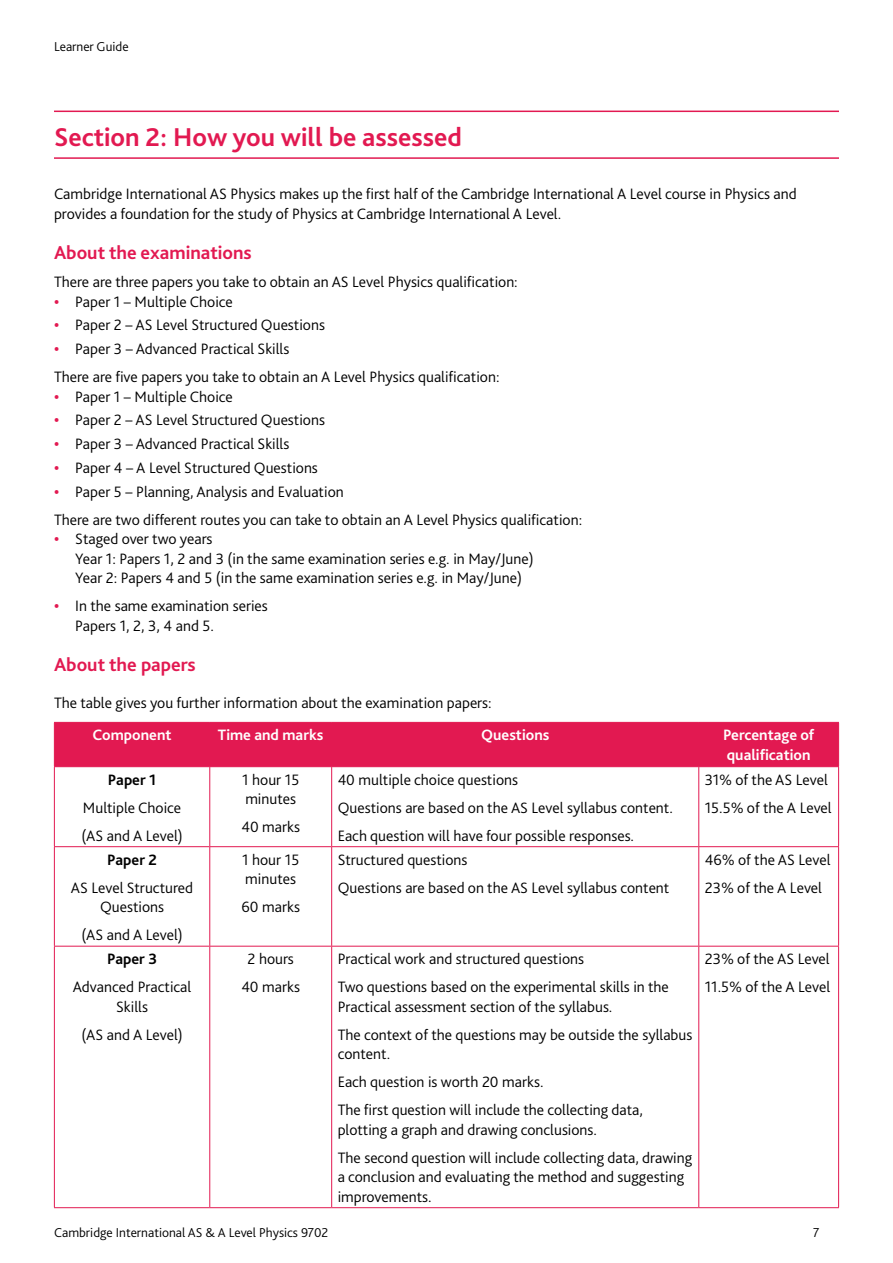
<style>
.page{position:relative;width:893px;height:1263px;background:#fff}
.page>*{position:absolute;margin:0;border:0;box-sizing:border-box;transform-origin:0 0}
.t1{font:700 27px "Bliss Pro";color:#e21951}
.t2{font:700 19.5px "Bliss Pro";color:#e21951}
.t3{font:300 15.75px/28px "Bliss Pro";color:#000}
.t4{font:700 15.75px/19.5px "Bliss Pro";color:#fff}
.t5{font:700 15.75px "Bliss Pro";color:#000}
.t6{font:300 13.5px "Bliss Pro";color:#000}
.s1{font-weight:700;color:#e21951}
</style>
<div class="page">
<div style="left:55px;top:723px;width:783px;height:43px;background:#e21951"></div>
<hr style="left:54px;top:722px;width:156px;height:1px;background:#e21951">
<hr style="left:54px;top:723px;width:1px;height:43px;background:#e21951">
<hr style="left:210px;top:722px;width:122px;height:1px;background:#e21951">
<hr style="left:209px;top:723px;width:1px;height:43px;background:#e21951">
<hr style="left:332px;top:722px;width:367px;height:1px;background:#e21951">
<hr style="left:331px;top:723px;width:1px;height:43px;background:#e21951">
<hr style="left:699px;top:722px;width:140px;height:1px;background:#e21951">
<hr style="left:698px;top:723px;width:1px;height:43px;background:#e21951">
<hr style="left:838px;top:723px;width:1px;height:43px;background:#e21951">
<hr style="left:54px;top:766px;width:156px;height:1px;background:#e21951">
<hr style="left:54px;top:767px;width:1px;height:79px;background:#e21951">
<hr style="left:210px;top:766px;width:122px;height:1px;background:#e21951">
<hr style="left:209px;top:767px;width:1px;height:79px;background:#e21951">
<hr style="left:332px;top:766px;width:367px;height:1px;background:#e21951">
<hr style="left:331px;top:767px;width:1px;height:79px;background:#e21951">
<hr style="left:699px;top:766px;width:140px;height:1px;background:#e21951">
<hr style="left:698px;top:767px;width:1px;height:79px;background:#e21951">
<hr style="left:838px;top:767px;width:1px;height:79px;background:#e21951">
<hr style="left:54px;top:846px;width:156px;height:1px;background:#e21951">
<hr style="left:54px;top:847px;width:1px;height:99px;background:#e21951">
<hr style="left:210px;top:846px;width:122px;height:1px;background:#e21951">
<hr style="left:209px;top:847px;width:1px;height:99px;background:#e21951">
<hr style="left:332px;top:846px;width:367px;height:1px;background:#e21951">
<hr style="left:331px;top:847px;width:1px;height:99px;background:#e21951">
<hr style="left:699px;top:846px;width:140px;height:1px;background:#e21951">
<hr style="left:698px;top:847px;width:1px;height:99px;background:#e21951">
<hr style="left:838px;top:847px;width:1px;height:99px;background:#e21951">
<hr style="left:54px;top:946px;width:156px;height:1px;background:#e21951">
<hr style="left:54px;top:946px;width:1px;height:261px;background:#e21951">
<hr style="left:210px;top:946px;width:122px;height:1px;background:#e21951">
<hr style="left:209px;top:946px;width:1px;height:261px;background:#e21951">
<hr style="left:332px;top:946px;width:367px;height:1px;background:#e21951">
<hr style="left:331px;top:946px;width:1px;height:261px;background:#e21951">
<hr style="left:699px;top:946px;width:140px;height:1px;background:#e21951">
<hr style="left:698px;top:946px;width:1px;height:261px;background:#e21951">
<hr style="left:838px;top:946px;width:1px;height:261px;background:#e21951">
<hr style="left:54px;top:1207px;width:156px;height:1px;background:#e21951">
<hr style="left:210px;top:1207px;width:122px;height:1px;background:#e21951">
<hr style="left:332px;top:1207px;width:367px;height:1px;background:#e21951">
<hr style="left:699px;top:1207px;width:140px;height:1px;background:#e21951">
<hr style="left:54px;top:111px;width:785px;height:1px;background:#e21951">
<hr style="left:54px;top:157px;width:785px;height:2px;background:#e21951">
<p class="t6" style="left:54px;top:38px;width:76px">Learner Guide</p>
<h1 class="t1" style="left:54px;top:120px;width:409px">Section 2: How you will be assessed</h1>
<p class="t3" style="left:54px;top:184px;width:744px;line-height:19.5px">Cambridge International AS Physics makes up the first half of the Cambridge International A Level course in Physics and provides a foundation for the study of Physics at Cambridge International A Level.</p>
<p class="t2" style="left:54px;top:240px;width:199px">About the examinations</p>
<p class="t3" style="left:54px;top:268px;width:465px">There are three papers you take to obtain an AS Level Physics qualification:</p>
<p class="t3" style="left:54px;top:287px;width:180px"><span class="s1">•</span> Paper 1 – Multiple Choice</p>
<p class="t3" style="left:54px;top:311px;width:272px"><span class="s1">•</span> Paper 2 – AS Level Structured Questions</p>
<p class="t3" style="left:54px;top:335px;width:447px"><span class="s1">•</span> Paper 3 – Advanced Practical Skills<br>There are five papers you take to obtain an A Level Physics qualification:</p>
<p class="t3" style="left:54px;top:382px;width:180px"><span class="s1">•</span> Paper 1 – Multiple Choice</p>
<p class="t3" style="left:54px;top:406px;width:272px"><span class="s1">•</span> Paper 2 – AS Level Structured Questions</p>
<p class="t3" style="left:54px;top:430px;width:237px"><span class="s1">•</span> Paper 3 – Advanced Practical Skills</p>
<p class="t3" style="left:54px;top:453px;width:265px"><span class="s1">•</span> Paper 4 – A Level Structured Questions</p>
<p class="t3" style="left:54px;top:477px;width:530px"><span class="s1">•</span> Paper 5 – Planning, Analysis and Evaluation<br>There are two different routes you can take to obtain an A Level Physics qualification:</p>
<p class="t3" style="left:75px;top:529px;width:460px;line-height:19.5px;text-indent:-21px"><span class="s1">•</span> Staged over two years<br>Year 1: Papers 1, 2 and 3 (in the same examination series e.g. in May/June)<br>Year 2: Papers 4 and 5 (in the same examination series e.g. in May/June)</p>
<p class="t3" style="left:75px;top:596px;width:194px;line-height:19.5px;text-indent:-21px"><span class="s1">•</span> In the same examination series<br>Papers 1, 2, 3, 4 and 5.</p>
<p class="t2" style="left:54px;top:652px;width:143px">About the papers</p>
<p class="t3" style="left:54px;top:688px;width:439px">The table gives you further information about the examination papers:</p>
<p class="t4" style="left:93px;top:725px;width:80px">Component</p>
<p class="t4" style="left:218px;top:725px;width:107px">Time and marks</p>
<p class="t4" style="left:481px;top:725px;width:70px">Questions</p>
<p class="t4" style="left:723px;top:725px;width:93px">Percentage of qualification</p>
<p class="t5" style="left:108px;top:770px;width:50px">Paper 1</p>
<p class="t3" style="left:81px;top:793px;width:103px">Multiple Choice (AS and A Level)</p>
<p class="t3" style="left:242px;top:770px;width:59px;line-height:19.5px">1 hour 15 minutes</p>
<p class="t3" style="left:241px;top:813px;width:60px">40 marks</p>
<p class="t3" style="left:338px;top:765px;width:337px">40 multiple choice questions<br>Questions are based on the AS Level syllabus content.<br>Each question will have four possible responses.</p>
<p class="t3" style="left:705px;top:765px;width:128px">31% of the AS Level<br>15.5% of the A Level</p>
<p class="t5" style="left:107px;top:850px;width:51px">Paper 2</p>
<p class="t3" style="left:71px;top:878px;width:124px;line-height:19.5px;text-align:center">AS Level Structured<br>Questions</p>
<p class="t3" style="left:81px;top:921px;width:103px">(AS and A Level)</p>
<p class="t5" style="left:107px;top:949px;width:52px">Paper 3</p>
<p class="t3" style="left:73px;top:977px;width:120px;line-height:19.5px;text-align:center">Advanced Practical<br>Skills</p>
<p class="t3" style="left:81px;top:1020px;width:103px">(AS and A Level)</p>
<p class="t3" style="left:242px;top:850px;width:59px;line-height:19.5px">1 hour 15 minutes</p>
<p class="t3" style="left:241px;top:893px;width:60px">60 marks</p>
<p class="t3" style="left:338px;top:845px;width:333px">Structured questions<br>Questions are based on the AS Level syllabus content</p>
<p class="t3" style="left:705px;top:845px;width:127px">46% of the AS Level<br>23% of the A Level</p>
<p class="t3" style="left:241px;top:945px;width:60px;text-align:center">2 hours<br>40 marks</p>
<p class="t3" style="left:338px;top:945px;width:333px">Practical work and structured questions<br>Two questions based on the experimental skills in the</p>
<p class="t3" style="left:338px;top:992px;width:356px">Practical assessment section of the syllabus.<br>The context of the questions may be outside the syllabus</p>
<p class="t3" style="left:338px;top:1040px;width:307px">content.<br>Each question is worth 20 marks.<br>The first question will include the collecting data,</p>
<p class="t3" style="left:338px;top:1115px;width:356px">plotting a graph and drawing conclusions.<br>The second question will include collecting data, drawing</p>
<p class="t3" style="left:338px;top:1167px;width:348px;line-height:19.5px">a conclusion and evaluating the method and suggesting improvements.</p>
<p class="t3" style="left:705px;top:945px;width:127px">23% of the AS Level<br>11.5% of the A Level</p>
<p class="t6" style="left:54px;top:1224px;width:276px">Cambridge International AS &amp; A Level Physics 9702</p>
<p class="t6" style="left:813px;top:1224px;width:8px">7</p>
</div>
